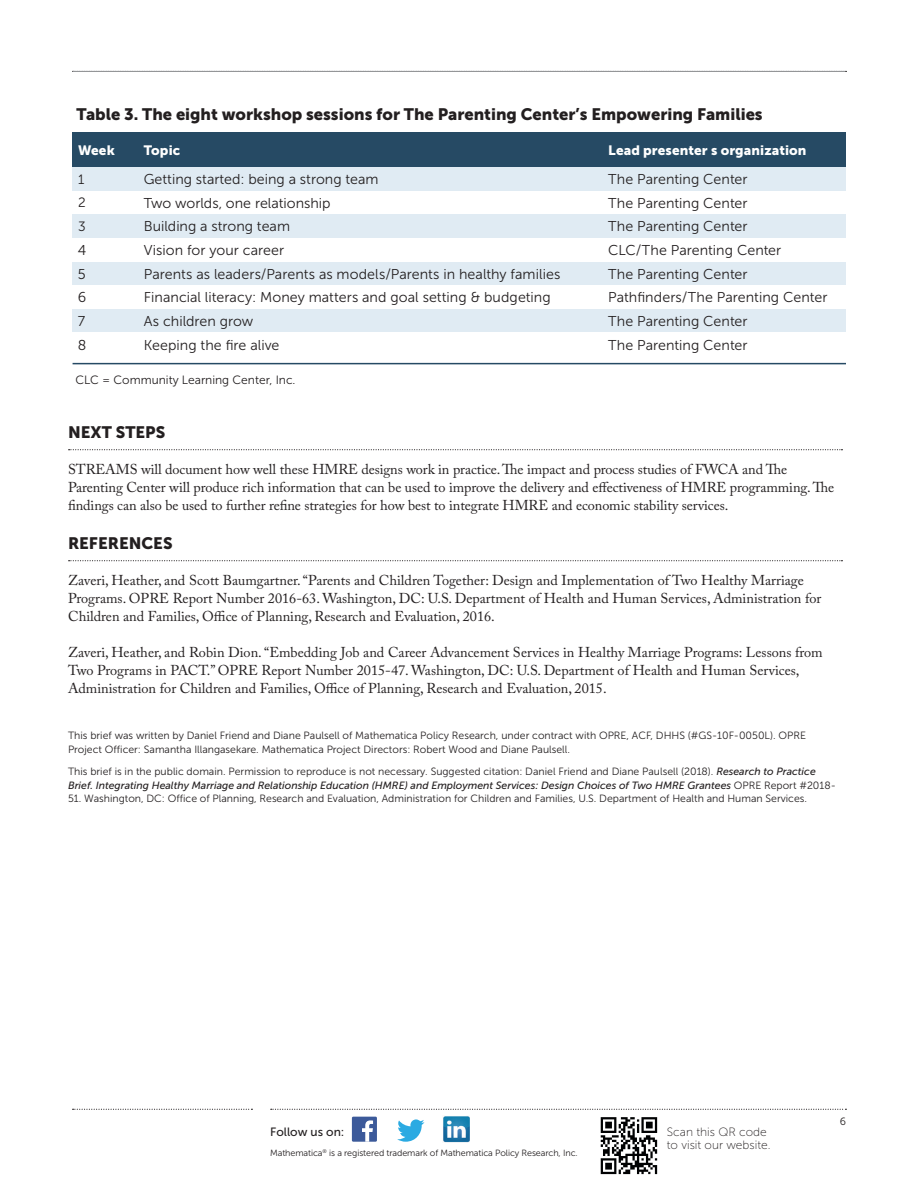
<style>
.page{position:relative;width:918px;height:1188px;background:#fff}
.page>*{position:absolute;margin:0;border:0;box-sizing:border-box;transform-origin:0 0}
.t1{font:16.5px "Museo Sans 900";color:#231f20}
.t2{font:14.25px/18px "Adobe Caslon Pro";color:#231f20}
.t3{font:14.25px "Museo Sans 300";color:#231f20}
.t4{font:13.5px "Museo Sans 900";letter-spacing:.01em;color:#fff}
.t5{font:13.5px "Museo Sans 300";color:#231f20}
.t6{font:12px "Museo Sans 300";color:#231f20}
.t7{font:12px/13.5px "Museo Sans 100";color:#231f20}
.t8{font:12px "Museo Sans 500";color:#231f20}
.t9{font:10.5px/13.5px "Museo Sans 300";color:#231f20}
.t10{font:9px "Museo Sans 300";letter-spacing:-.01em;color:#231f20}
.s1{font-family:"Museo Sans 500";font-style:italic}
</style>
<div class="page">
<svg style="left:271px;top:1109px;width:575px;height:1px"></svg>
<svg style="left:73px;top:1109px;width:179px;height:1px"></svg>
<hr style="left:73px;top:71px;width:772px;height:1px;background:#949698">
<div style="left:72px;top:167px;width:67px;height:24px;background:#e0ebf3"></div>
<div style="left:139px;top:167px;width:465px;height:24px;background:#e0ebf3"></div>
<div style="left:604px;top:167px;width:242px;height:24px;background:#e0ebf3"></div>
<div style="left:72px;top:214px;width:67px;height:24px;background:#e0ebf3"></div>
<div style="left:139px;top:214px;width:465px;height:24px;background:#e0ebf3"></div>
<div style="left:604px;top:214px;width:242px;height:24px;background:#e0ebf3"></div>
<div style="left:72px;top:262px;width:67px;height:23px;background:#e0ebf3"></div>
<div style="left:139px;top:262px;width:465px;height:23px;background:#e0ebf3"></div>
<div style="left:604px;top:262px;width:242px;height:23px;background:#e0ebf3"></div>
<div style="left:72px;top:309px;width:67px;height:23px;background:#e0ebf3"></div>
<div style="left:139px;top:309px;width:465px;height:23px;background:#e0ebf3"></div>
<div style="left:604px;top:309px;width:242px;height:23px;background:#e0ebf3"></div>
<hr style="left:73px;top:363px;width:773px;height:1px;background:#264a64">
<svg style="left:69px;top:449px;width:773px;height:1px"></svg>
<svg style="left:69px;top:560px;width:773px;height:1px"></svg>
<div style="left:72px;top:133px;width:67px;height:34px;background:#264a64"></div>
<div style="left:139px;top:133px;width:465px;height:34px;background:#264a64"></div>
<div style="left:604px;top:133px;width:242px;height:34px;background:#264a64"></div>
<img style="left:600px;top:1117px;width:58px;height:58px">
<div style="left:352px;top:1117px;width:25px;height:25px;background:#3c5a9a"></div>
<svg style="left:362px;top:1120px;width:11px;height:22px"></svg>
<svg style="left:397px;top:1119px;width:27px;height:23px"></svg>
<img style="left:443px;top:1116px;width:26px;height:27px">
<p class="t1" style="left:76px;top:105px;width:688px">Table 3. The eight workshop sessions for The Parenting Center’s Empowering Families</p>
<p class="t4" style="left:78px;top:143px;width:38px">Week</p>
<p class="t4" style="left:144px;top:143px;width:38px">Topic</p>
<p class="t4" style="left:608px;top:143px;width:200px">Lead presenter s organization</p>
<p class="t5" style="left:78px;top:172px;width:8px">1</p>
<p class="t3" style="left:144px;top:172px;width:236px">Getting started: being a strong team</p>
<p class="t3" style="left:608px;top:172px;width:141px">The Parenting Center</p>
<p class="t5" style="left:78px;top:195px;width:9px">2</p>
<p class="t3" style="left:144px;top:195px;width:188px">Two worlds, one relationship</p>
<p class="t3" style="left:608px;top:195px;width:141px">The Parenting Center</p>
<p class="t5" style="left:78px;top:219px;width:9px">3</p>
<p class="t3" style="left:144px;top:219px;width:148px">Building a strong team</p>
<p class="t3" style="left:608px;top:219px;width:141px">The Parenting Center</p>
<p class="t3" style="left:78px;top:242px;width:10px">4</p>
<p class="t3" style="left:144px;top:242px;width:142px">Vision for your career</p>
<p class="t3" style="left:608px;top:242px;width:175px">CLC/The Parenting Center</p>
<p class="t3" style="left:78px;top:266px;width:9px">5</p>
<p class="t3" style="left:144px;top:266px;width:418px">Parents as leaders/Parents as models/Parents in healthy families</p>
<p class="t3" style="left:608px;top:266px;width:141px">The Parenting Center</p>
<p class="t3" style="left:78px;top:290px;width:10px">6</p>
<p class="t3" style="left:144px;top:290px;width:408px">Financial literacy: Money matters and goal setting &amp; budgeting</p>
<p class="t3" style="left:608px;top:290px;width:221px">Pathfinders/The Parenting Center</p>
<p class="t3" style="left:78px;top:313px;width:9px">7</p>
<p class="t3" style="left:144px;top:313px;width:111px">As children grow</p>
<p class="t3" style="left:608px;top:313px;width:141px">The Parenting Center</p>
<p class="t3" style="left:78px;top:337px;width:10px">8</p>
<p class="t3" style="left:144px;top:337px;width:137px">Keeping the fire alive</p>
<p class="t3" style="left:608px;top:337px;width:141px">The Parenting Center</p>
<p class="t6" style="left:76px;top:373px;width:222px">CLC = Community Learning Center, Inc.</p>
<p class="t1" style="left:68px;top:423px;width:99px">NEXT STEPS</p>
<p class="t2" style="left:68px;top:460px;width:768px">STREAMS will document how well these HMRE designs work in practice. The impact and process studies of FWCA and The<br>Parenting Center will produce rich information that can be used to improve the delivery and effectiveness of HMRE programming. The findings can also be used to further refine strategies for how best to integrate HMRE and economic stability services.</p>
<p class="t1" style="left:68px;top:534px;width:106px">REFERENCES</p>
<p class="t2" style="left:68px;top:571px;width:755px">Zaveri, Heather, and Scott Baumgartner. “Parents and Children Together: Design and Implementation of Two Healthy Marriage<br>Programs. OPRE Report Number 2016-63. Washington, DC: U.S. Department of Health and Human Services, Administration for<br>Children and Families, Office of Planning, Research and Evaluation, 2016.</p>
<p class="t2" style="left:68px;top:643px;width:756px">Zaveri, Heather, and Robin Dion. “Embedding Job and Career Advancement Services in Healthy Marriage Programs: Lessons from<br>Two Programs in PACT.” OPRE Report Number 2015-47. Washington, DC: U.S. Department of Health and Human Services,<br>Administration for Children and Families, Office of Planning, Research and Evaluation, 2015.</p>
<p class="t9" style="left:68px;top:729px;width:739px">This brief was written by Daniel Friend and Diane Paulsell of Mathematica Policy Research, under contract with OPRE, ACF, DHHS (#GS-10F-0050L). OPRE<br>Project Officer: Samantha Illangasekare. Mathematica Project Directors: Robert Wood and Diane Paulsell.</p>
<p class="t9" style="left:68px;top:765px;width:768px">This brief is in the public domain. Permission to reproduce is not necessary. Suggested citation: Daniel Friend and Diane Paulsell (2018). <span class="s1">Research to Practice<br>Brief. Integrating Healthy Marriage and Relationship Education (HMRE) and Employment Services: Design Choices of Two HMRE Grantees</span> OPRE Report #2018-</p>
<p class="t9" style="left:68px;top:792px;width:741px">51. Washington, DC: Office of Planning, Research and Evaluation, Administration for Children and Families, U.S. Department of Health and Human Services.</p>
<p class="t8" style="left:270px;top:1125px;width:76px">Follow us on:</p>
<p class="t7" style="left:667px;top:1125px;width:105px">Scan this QR code to visit our website.</p>
<p class="t10" style="left:270px;top:1148px;width:309px">Mathematica<sup>®</sup> is a registered trademark of Mathematica Policy Research, Inc.</p>
<p class="t9" style="left:840px;top:1115px;width:8px">6</p>
</div>
